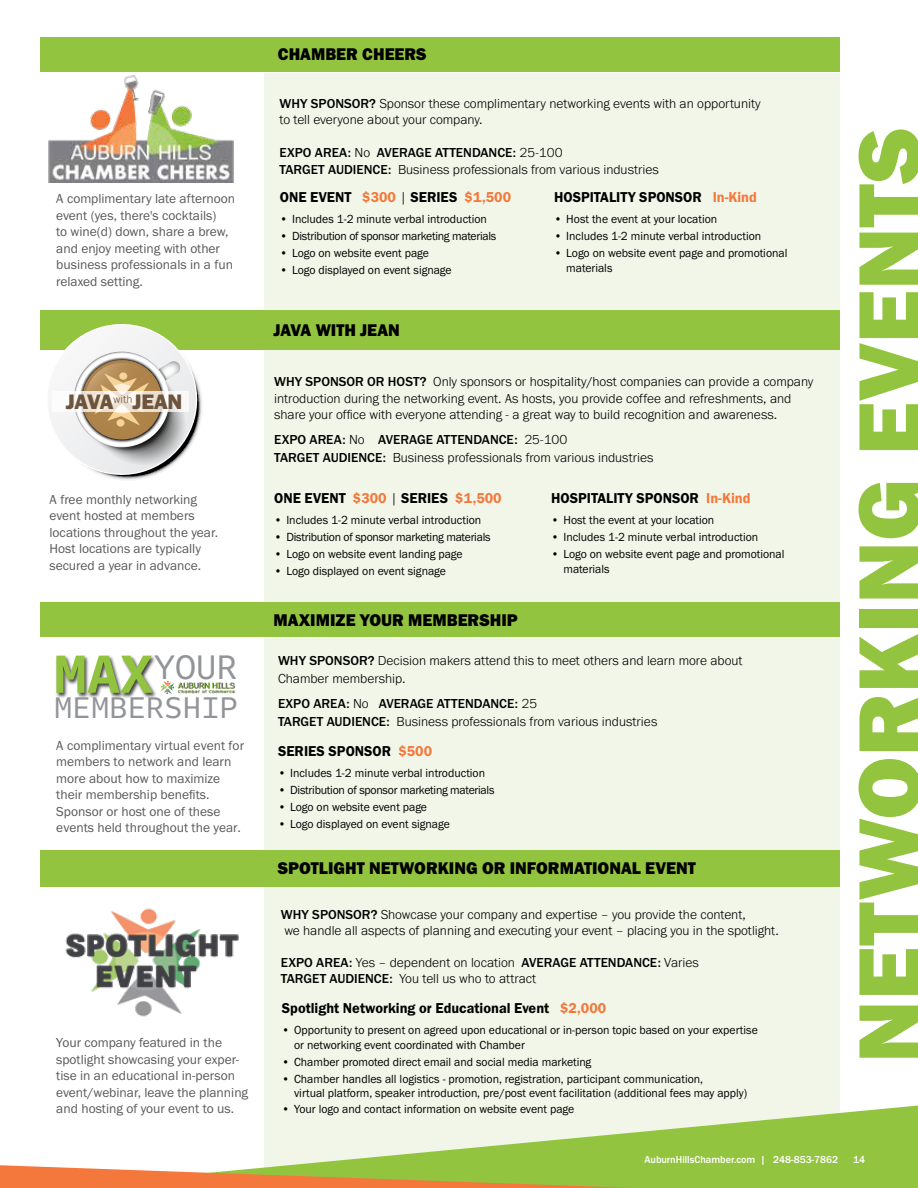
<style>
.page{position:relative;width:918px;height:1188px;background:#fff}
.page>*{position:absolute;margin:0;border:0;box-sizing:border-box;transform-origin:0 0}
.t1{font:91.5px "Franklin Gothic URW Hea";color:#93c43f}
.t2{font:37.5px "Attribute Mono";color:#929497}
.t3{font:32.85px "Attribute Mono";color:#929497}
.t4{font:21.75px "Franklin Gothic URW Hea";letter-spacing:-.015em;color:#6e543d}
.t5{font:17.55px "Franklin Gothic URW Hea";color:#000}
.t6{font:14.85px "Franklin Gothic URW Dem";color:#000}
.t7{font:300 13.5px/16.5px "Franklin Gothic URW";color:#000}
.t8{font:13.5px/16.5px "Franklin Gothic URW Boo";color:#58595b}
.t9{font:12.15px/14.9px "Franklin Gothic URW Boo";color:#000}
.t10{font:12.15px "Franklin Gothic URW Boo";letter-spacing:-.02em;color:#000}
.t11{font:500 10.5px "Franklin Gothic URW";color:#fff}
.s1{font-weight:700;font-size:58.95px;color:#92c33f}
.s2{font-weight:500}
.s3{color:#f4783b}
.s4{font-family:"Franklin Gothic URW";font-weight:300}
</style>
<div class="page">
<div style="left:264px;top:73px;width:576px;height:1101px;background:#f1f6e8"></div>
<div style="left:41px;top:310px;width:799px;height:40px;background:#93c43f"></div>
<div style="left:41px;top:603px;width:799px;height:34px;background:#93c43f"></div>
<div style="left:41px;top:850px;width:799px;height:37px;background:#93c43f"></div>
<svg style="left:49px;top:324px;width:153px;height:156px"></svg>
<svg style="left:52px;top:391px;width:136px;height:21px"></svg>
<div style="left:41px;top:37px;width:799px;height:35px;background:#93c43f"></div>
<img style="left:48px;top:75px;width:186px;height:108px">
<svg style="left:193px;top:682px;width:41px;height:12px"></svg>
<img style="left:56px;top:655px;width:137px;height:43px">
<svg style="left:292px;top:1106px;width:626px;height:82px;fill:#93c43f"></svg>
<svg style="left:0;top:1165px;width:633px;height:23px;background:#cba24c"></svg>
<img style="left:65px;top:908px;width:174px;height:109px">
<p class="t8" style="left:56px;top:190px;width:180px">A complimentary late afternoon event (yes, there's cocktails)<br>to wine(d) down, share a brew, and enjoy meeting with other business professionals in a fun relaxed setting.</p>
<h3 class="t4" style="left:66px;top:387px;width:118px">JAVA<sup>with</sup>JEAN</h3>
<p class="t8" style="left:50px;top:491px;width:170px">A free monthly networking event hosted at members locations throughout the year.<br>Host locations are typically secured a year in advance.</p>
<h2 class="t2" style="left:54px;top:641px;width:185px"><span class="s1">MAX</span> YOUR</h2>
<h3 class="t3" style="left:54px;top:685px;width:185px">MEMBERSHIP</h3>
<p class="t8" style="left:56px;top:737px;width:189px">A complimentary virtual event for members to network and learn more about how to maximize their membership benefits.<br>Sponsor or host one of these events held throughout the year.</p>
<p class="t8" style="left:56px;top:1034px;width:193px">Your company featured in the spotlight showcasing your exper&shy;tise in an educational in-person event/webinar, leave the planning and hosting of your event to us.</p>
<p class="t5" style="left:278px;top:43px;width:150px">CHAMBER CHEERS</p>
<p class="t7" style="left:280px;top:95px;width:483px"><span class="s2">WHY SPONSOR?</span> Sponsor these complimentary networking events with an opportunity to tell everyone about your company.</p>
<p class="t7" style="left:280px;top:144px;width:381px"><span class="s2">EXPO AREA:</span> No <span class="s2">AVERAGE ATTENDANCE:</span> 25-100<br><span class="s2">TARGET AUDIENCE:</span> Business professionals from various industries</p>
<p class="t6" style="left:280px;top:188px;width:233px">ONE EVENT <span class="s3">$300</span> <span class="s4">|</span> SERIES <span class="s3">$1,500</span></p>
<p class="t9" style="left:280px;top:212px;width:209px">• Includes 1-2 minute verbal introduction</p>
<p class="t10" style="left:280px;top:229px;width:218px">• Distribution of sponsor marketing materials</p>
<p class="t9" style="left:280px;top:246px;width:150px">• Logo on website event page</p>
<p class="t9" style="left:280px;top:263px;width:173px">• Logo displayed on event signage</p>
<p class="t6" style="left:554px;top:188px;width:204px">HOSPITALITY SPONSOR <span class="s3">In-Kind</span></p>
<p class="t9" style="left:554px;top:212px;width:165px">• Host the event at your location</p>
<p class="t9" style="left:554px;top:229px;width:209px">• Includes 1-2 minute verbal introduction</p>
<p class="t9" style="left:566px;top:246px;width:223px;text-indent:-12px">• Logo on website event page and promotional materials</p>
<p class="t5" style="left:274px;top:319px;width:128px">JAVA WITH JEAN</p>
<p class="t7" style="left:274px;top:373px;width:541px"><span class="s2">WHY SPONSOR OR HOST?</span> Only sponsors or hospitality/host companies can provide a company introduction during the networking event. As hosts, you provide coffee and refreshments, and share your office with everyone attending - a great way to build recognition and awareness.</p>
<p class="t7" style="left:274px;top:430px;width:381px;line-height:18px"><span class="s2">EXPO AREA:</span> No <span class="s2">AVERAGE ATTENDANCE:</span> 25-100<br><span class="s2">TARGET AUDIENCE:</span> Business professionals from various industries</p>
<p class="t6" style="left:274px;top:489px;width:229px">ONE EVENT <span class="s3">$300</span> <span class="s4">|</span> SERIES <span class="s3">$1,500</span></p>
<p class="t9" style="left:274px;top:512px;width:209px">• Includes 1-2 minute verbal introduction</p>
<p class="t10" style="left:274px;top:529px;width:218px">• Distribution of sponsor marketing materials</p>
<p class="t9" style="left:274px;top:546px;width:190px">• Logo on website event landing page</p>
<p class="t9" style="left:274px;top:563px;width:173px">• Logo displayed on event signage</p>
<p class="t5" style="left:274px;top:608px;width:246px">MAXIMIZE YOUR MEMBERSHIP</p>
<p class="t6" style="left:551px;top:489px;width:201px">HOSPITALITY SPONSOR <span class="s3">In-Kind</span></p>
<p class="t9" style="left:551px;top:512px;width:165px">• Host the event at your location</p>
<p class="t9" style="left:551px;top:529px;width:209px">• Includes 1-2 minute verbal introduction</p>
<p class="t9" style="left:563px;top:546px;width:223px;text-indent:-12px">• Logo on website event page and promotional materials</p>
<p class="t7" style="left:278px;top:651px;width:466px;line-height:18px"><span class="s2">WHY SPONSOR?</span> Decision makers attend this to meet others and learn more about<br>Chamber membership.</p>
<p class="t7" style="left:278px;top:694px;width:381px;line-height:18px"><span class="s2">EXPO AREA:</span> No <span class="s2">AVERAGE ATTENDANCE:</span> 25<br><span class="s2">TARGET AUDIENCE:</span> Business professionals from various industries</p>
<p class="t6" style="left:278px;top:742px;width:156px">SERIES SPONSOR <span class="s3">$500</span></p>
<p class="t9" style="left:278px;top:765px;width:209px">• Includes 1-2 minute verbal introduction</p>
<p class="t10" style="left:278px;top:782px;width:218px">• Distribution of sponsor marketing materials</p>
<p class="t9" style="left:278px;top:799px;width:150px">• Logo on website event page</p>
<p class="t9" style="left:278px;top:816px;width:173px">• Logo displayed on event signage</p>
<p class="t5" style="left:278px;top:857px;width:419px">SPOTLIGHT NETWORKING OR INFORMATIONAL EVENT</p>
<p class="t7" style="left:281px;top:906px;width:499px"><span class="s2">WHY SPONSOR?</span> Showcase your company and expertise – you provide the content,<br>we handle all aspects of planning and executing your event – placing you in the spotlight.</p>
<p class="t7" style="left:281px;top:954px;width:419px"><span class="s2">EXPO AREA:</span> Yes – dependent on location <span class="s2">AVERAGE ATTENDANCE:</span> Varies<br><span class="s2">TARGET AUDIENCE:</span> You tell us who to attract</p>
<p class="t6" style="left:282px;top:999px;width:326px">Spotlight Networking or Educational Event <span class="s3">$2,000</span></p>
<p class="t9" style="left:294px;top:1022px;width:465px;text-indent:-12px">• Opportunity to present on agreed upon educational or in-person topic based on your expertise or networking event coordinated with Chamber</p>
<p class="t9" style="left:282px;top:1054px;width:311px">• Chamber promoted direct email and social media marketing</p>
<p class="t9" style="left:294px;top:1071px;width:455px;text-indent:-12px">• Chamber handles all logistics - promotion, registration, participant communication,<br>virtual platform, speaker introduction, pre/post event facilitation (additional fees may apply)</p>
<p class="t9" style="left:282px;top:1101px;width:294px">• Your logo and contact information on website event page</p>
<h1 class="t1" style="left:831px;top:1063px;width:938px;rotate:-90deg">NETWORKING EVENTS</h1>
<p class="t11" style="left:644px;top:1153px;width:195px">AuburnHillsChamber.com | 248-853-7862</p>
<p class="t11" style="left:853px;top:1153px;width:13px">14</p>
</div>
